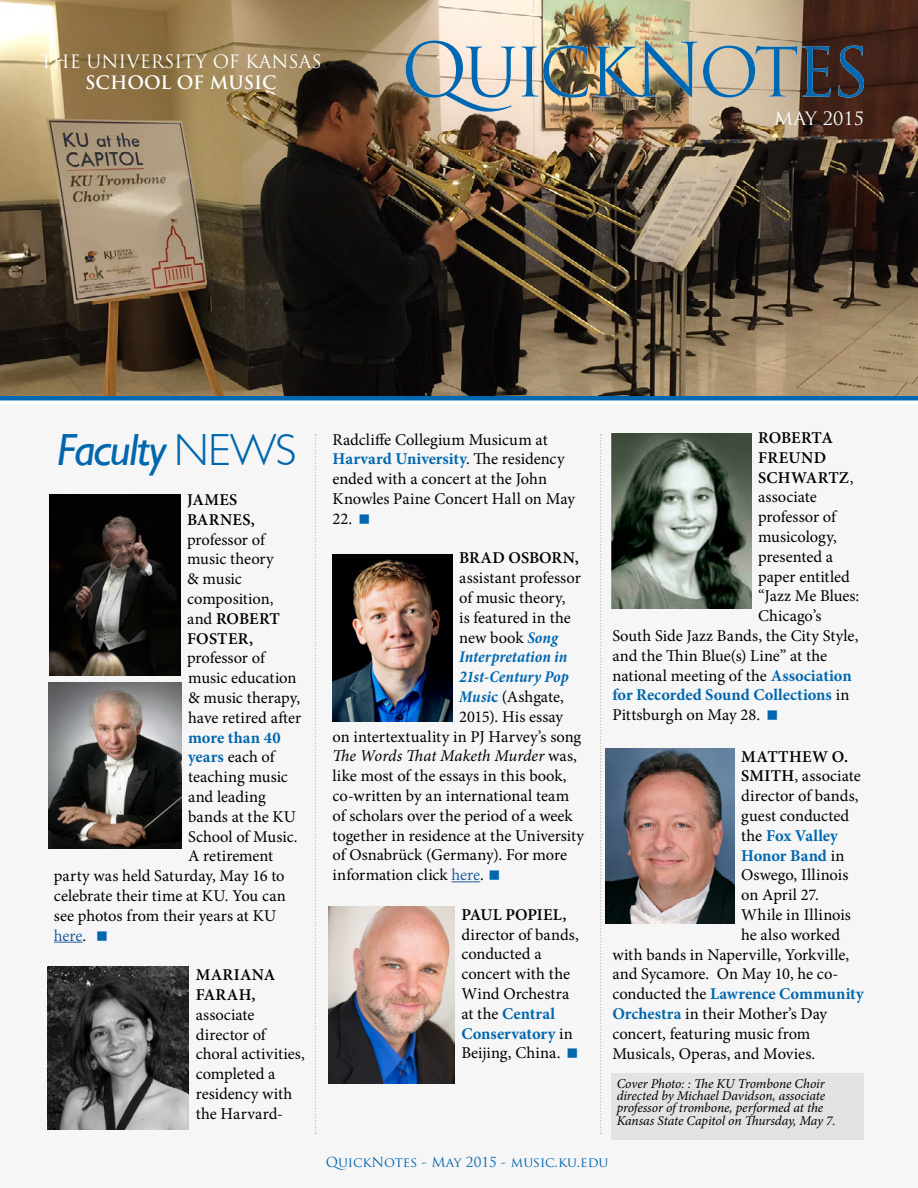
<style>
.page{position:relative;width:918px;height:1188px;background:#fff}
.page>*{position:absolute;margin:0;border:0;box-sizing:border-box;transform-origin:0 0}
.t1{font:italic 45px "Gill Sans";letter-spacing:-.03em;color:#0067ae}
.t2{font:18px "Trajan Pro";color:#fff}
.t3{font:700 18px "Trajan Pro";letter-spacing:-.005em;color:#fff}
.t4{font:16.5px/19.8px "Minion Pro";color:#000}
.t5{font:700 16.5px "Minion Pro";letter-spacing:-.005em;color:#0067ae}
.t6{font:600 16.5px/19.8px "Minion Pro";letter-spacing:.015em;color:#000}
.t7{font:italic 700 condensed 16.5px "Minion Pro";color:#0067ae}
.t8{font:italic 16.5px "Minion Pro";color:#000}
.t9{font:600 16.5px "Minion Pro";letter-spacing:-.005em;color:#000}
.t10{font:16.5px "Minion Pro";color:#215e9e}
.t11{font:italic 13.5px/12.3px "Minion Pro";letter-spacing:-.01em;color:#000}
.t12{font:13.5px "Trajan Pro";color:#0067b1}
.s1{font-weight:300;font-style:normal}
.s2{font-weight:600}
.s3{font-weight:700;color:#0067ae}
.s4{color:#000}
.s5{font-weight:700;font-style:italic;font-stretch:condensed;color:#0067ae}
.s6{font-style:normal}
.s7{color:#215e9e}
.s8{font-weight:400}
.s9{font-weight:400;color:#000}
</style>
<div class="page">
<div style="left:0;top:404px;width:918px;height:784px;background:#f6f6f6"></div>
<img style="left:49px;top:683px;width:132px;height:166px">
<img style="left:0;top:0;width:918px;height:395px">
<img style="left:50px;top:495px;width:130px;height:180px">
<img style="left:328px;top:906px;width:127px;height:177px">
<svg style="left:54px;top:942px;width:29px;height:1px"></svg>
<svg style="left:452px;top:881px;width:28px;height:1px"></svg>
<hr style="left:0;top:396px;width:918px;height:4px;background:#0067b1">
<img style="left:406px;top:40px;width:458px;height:72px">
<div style="left:611px;top:1074px;width:253px;height:66px;background:#e2e3e4"></div>
<img style="left:48px;top:967px;width:141px;height:163px">
<img style="left:333px;top:554px;width:120px;height:167px">
<img style="left:611px;top:433px;width:140px;height:175px">
<img style="left:606px;top:748px;width:128px;height:176px">
<svg style="left:600px;top:434px;width:2px;height:700px"></svg>
<svg style="left:315px;top:434px;width:1px;height:700px"></svg>
<p class="t2" style="left:40px;top:50px;width:283px">THE UNIVERSITY OF KANSAS</p>
<p class="t3" style="left:85px;top:71px;width:193px">SCHOOL OF MUSIC</p>
<p class="t2" style="left:774px;top:107px;width:91px">MAY 2015</p>
<h1 class="t1" style="left:57px;top:424px;width:241px">Faculty <span class="s1">NEWS</span></h1>
<p class="t6" style="left:187px;top:490px;width:69px">JAMES<br>BARNES,</p>
<p class="t4" style="left:187px;top:529px;width:94px">professor of music theory &amp; music composition, and <span class="s2">ROBERT<br>FOSTER,</span></p>
<p class="t4" style="left:187px;top:648px;width:116px">professor of music education &amp; music therapy, have retired after</p>
<p class="t5" style="left:188px;top:726px;width:94px">more than 40</p>
<p class="t4" style="left:188px;top:747px;width:88px"><span class="s3">years</span> each of</p>
<p class="t4" style="left:188px;top:767px;width:101px">teaching music</p>
<p class="t4" style="left:188px;top:787px;width:79px">and leading</p>
<p class="t4" style="left:188px;top:807px;width:109px">bands at the KU</p>
<p class="t4" style="left:188px;top:826px;width:111px">School of Music.</p>
<p class="t4" style="left:188px;top:846px;width:87px">A retirement</p>
<p class="t4" style="left:54px;top:866px;width:232px">party was held Saturday, May 16 to</p>
<p class="t4" style="left:54px;top:886px;width:234px">celebrate their time at KU. You can</p>
<p class="t4" style="left:54px;top:906px;width:224px">see photos from their years at KU</p>
<p class="t10" style="left:54px;top:924px;width:34px">here<span class="s4">.</span></p>
<p class="t6" style="left:196px;top:965px;width:81px">MARIANA<br>FARAH,</p>
<p class="t4" style="left:196px;top:1005px;width:111px">associate director of choral activities, completed a residency with the Harvard-</p>
<p class="t4" style="left:333px;top:430px;width:244px">Radcliffe Collegium Musicum at<br><span class="s3">Harvard University</span>. The residency ended with a concert at the John<br>Knowles Paine Concert Hall on May<br>22.</p>
<p class="t6" style="left:459px;top:548px;width:121px">BRAD OSBORN,</p>
<p class="t4" style="left:459px;top:568px;width:123px">assistant professor</p>
<p class="t4" style="left:459px;top:588px;width:108px">of music theory,</p>
<p class="t4" style="left:459px;top:608px;width:113px">is featured in the</p>
<p class="t4" style="left:459px;top:628px;width:100px">new book <span class="s5">Song</span></p>
<p class="t7" style="left:459px;top:646px;width:110px">Interpretation in</p>
<p class="t7" style="left:459px;top:665px;width:111px">21st-Century Pop</p>
<p class="t4" style="left:459px;top:687px;width:106px"><span class="s5">Musi</span><span class="s3">c</span> (Ashgate,</p>
<p class="t4" style="left:459px;top:707px;width:105px">2015). His essay</p>
<p class="t4" style="left:333px;top:727px;width:250px">on intertextuality in PJ Harvey’s song</p>
<p class="t8" style="left:333px;top:745px;width:246px">The Words That Maketh Murder <span class="s6">was,</span></p>
<p class="t4" style="left:333px;top:766px;width:236px">like most of the essays in this book,</p>
<p class="t4" style="left:333px;top:786px;width:238px">co-written by an international team</p>
<p class="t4" style="left:333px;top:806px;width:242px">of scholars over the period of a week</p>
<p class="t4" style="left:333px;top:826px;width:253px">together in residence at the University</p>
<p class="t4" style="left:333px;top:845px;width:236px">of Osnabrück (Germany). For more</p>
<p class="t4" style="left:333px;top:865px;width:153px">information click <span class="s7">here</span>.</p>
<p class="t9" style="left:461px;top:903px;width:107px">PAUL POPIEL,</p>
<p class="t4" style="left:461px;top:925px;width:119px">director of bands, conducted a concert with the<br>Wind Orchestra at the <span class="s3">Central<br>Conservatory</span> in<br>Beijing, China.</p>
<p class="t9" style="left:758px;top:426px;width:76px">ROBERTA</p>
<p class="t6" style="left:758px;top:447px;width:70px">FREUND</p>
<p class="t6" style="left:758px;top:467px;width:97px">SCHWARTZ<span class="s8">,</span></p>
<p class="t4" style="left:758px;top:487px;width:60px">associate</p>
<p class="t4" style="left:758px;top:507px;width:79px">professor of</p>
<p class="t4" style="left:758px;top:527px;width:80px">musicology,</p>
<p class="t4" style="left:758px;top:547px;width:77px">presented a</p>
<p class="t4" style="left:758px;top:566px;width:93px">paper entitled</p>
<p class="t4" style="left:758px;top:586px;width:103px">“Jazz Me Blues:</p>
<p class="t4" style="left:758px;top:606px;width:65px">Chicago’s</p>
<p class="t4" style="left:612px;top:626px;width:248px">South Side Jazz Bands, the City Style,</p>
<p class="t4" style="left:612px;top:646px;width:216px">and the Thin Blue(s) Line” at the</p>
<p class="t4" style="left:612px;top:665px;width:241px">national meeting of the <span class="s3">Association</span></p>
<p class="t5" style="left:612px;top:683px;width:239px">for Recorded Sound Collections <span class="s9">in</span></p>
<p class="t4" style="left:612px;top:705px;width:149px">Pittsburgh on May 28.</p>
<p class="t6" style="left:741px;top:746px;width:109px">MATTHEW O.</p>
<p class="t4" style="left:741px;top:766px;width:121px"><span class="s2">SMITH</span>, associate</p>
<p class="t4" style="left:741px;top:786px;width:119px">director of bands,</p>
<p class="t4" style="left:741px;top:806px;width:110px">guest conducted</p>
<p class="t5" style="left:741px;top:824px;width:98px"><span class="s9">the</span> Fox Valley</p>
<p class="t5" style="left:741px;top:844px;width:105px">Honor Band <span class="s9">in</span></p>
<p class="t4" style="left:741px;top:865px;width:109px">Oswego, Illinois</p>
<p class="t4" style="left:741px;top:885px;width:79px">on April 27.</p>
<p class="t4" style="left:741px;top:905px;width:111px">While in Illinois</p>
<p class="t4" style="left:741px;top:925px;width:101px">he also worked</p>
<p class="t4" style="left:612px;top:944px;width:239px">with bands in Naperville, Yorkville,</p>
<p class="t4" style="left:612px;top:964px;width:228px">and Sycamore. On May 10, he co-</p>
<p class="t5" style="left:612px;top:982px;width:253px"><span class="s9">conducted the</span> Lawrence Community</p>
<p class="t4" style="left:612px;top:1004px;width:216px"><span class="s3">Orchestra</span> in their Mother’s Day</p>
<p class="t4" style="left:612px;top:1024px;width:200px">concert, featuring music from</p>
<p class="t4" style="left:612px;top:1043px;width:204px">Musicals, Operas, and Movies.</p>
<p class="t11" style="left:617px;top:1077px;width:221px">Cover Photo: : The KU Trombone Choir directed by Michael Davidson, associate professor of trombone, performed at the Kansas State Capitol on Thursday, May 7.</p>
<p class="t12" style="left:326px;top:1153px;width:284px">QuickNotes - May 2015 - music.ku.edu</p>
</div>
